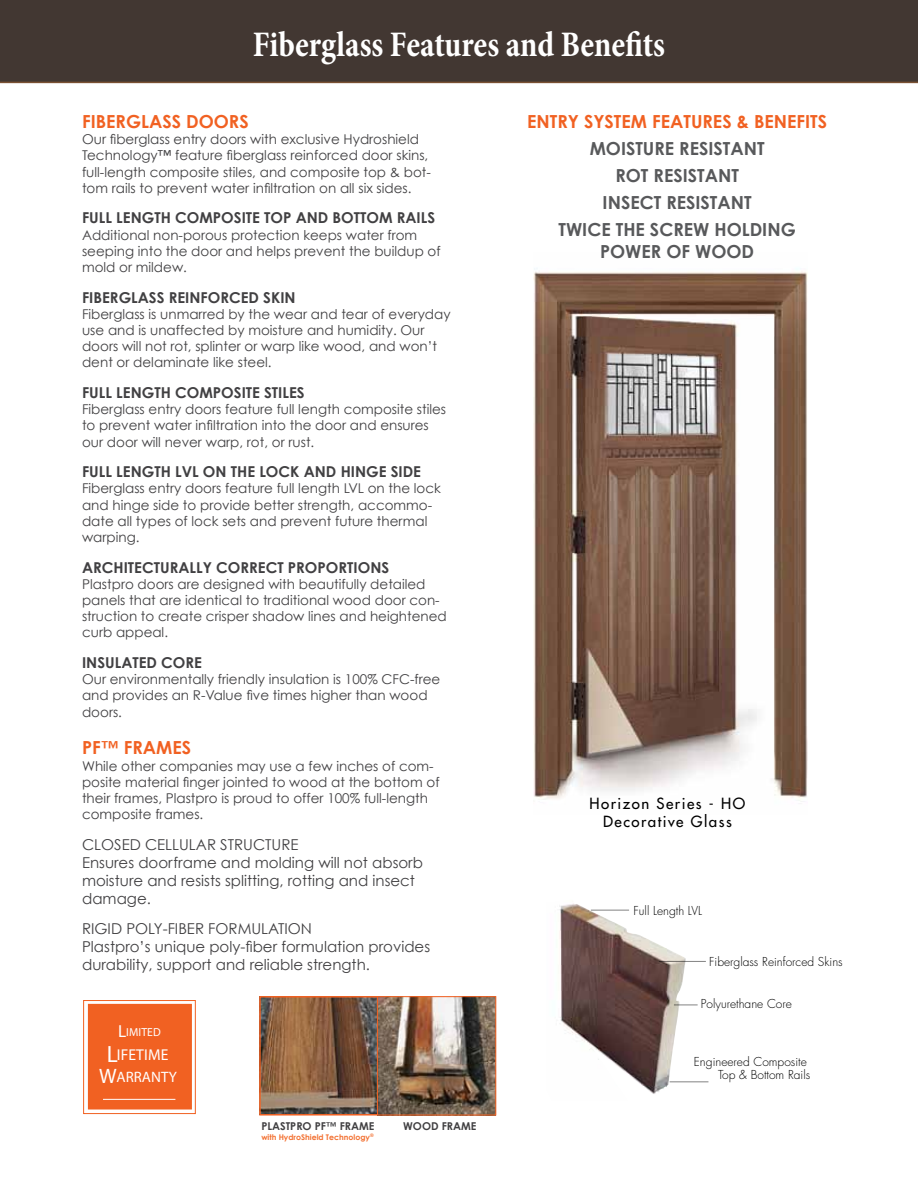
<style>
.page{position:relative;width:918px;height:1188px;background:#fff}
.page>*{position:absolute;margin:0;border:0;box-sizing:border-box;transform-origin:0 0}
.t1{font:700 condensed 36.3px "Minion Pro";color:#fff;scale:.91 1}
.t2{font:700 18px/27px "Century Gothic";color:#58595b;text-align:center}
.t3{font:700 18px "Century Gothic";color:#f16122}
.t4{font:15.75px "Minion Pro Semibold+KLVAVS";letter-spacing:.01em;color:#fff}
.t5{font:15.15px "Minion Pro Semibold+KLVAVS";color:#fff}
.t6{font:15px/18px "Century Gothic";color:#414042}
.t7{font:700 15px "Century Gothic";color:#414042}
.t8{font:15px/18px "Futura";letter-spacing:.1em;color:#000;text-align:center}
.t9{font:13.5px/16.2px "Century Gothic";color:#414042}
.t10{font:300 12px/13.5px "Futura";color:#000;text-align:right}
.t11{font:11.7px "Minion Pro Semibold+KLVAVS";letter-spacing:.01em;color:#fff}
.t12{font:700 10.8px "Century Gothic";color:#414042}
.t13{font:700 7.8px "Century Gothic";color:#f37132}
.s1{font-size:17.55px}
.s2{font-size:23.55px}
.s3{font-size:20.85px}
</style>
<div class="page">
<img style="left:534px;top:268px;width:274px;height:532px">
<img style="left:559px;top:903px;width:127px;height:191px">
<hr style="left:591px;top:910px;width:38px;height:1px;background:#000">
<hr style="left:659px;top:961px;width:47px;height:1px;background:#000">
<svg style="left:674px;top:1005px;width:24px;height:1px"></svg>
<hr style="left:670px;top:1082px;width:38px;height:1px;background:#000">
<div style="left:0;top:0;width:918px;height:83px;background:#423732"></div>
<div style="left:89px;top:1005px;width:102px;height:104px;background:#f16122"></div>
<div style="left:88px;top:1004px;width:104px;height:106px;border:1px solid #f16122"></div>
<hr style="left:103px;top:1099px;width:72px;height:1px;background:#fff">
<div style="left:83px;top:1000px;width:113px;height:114px;border:1px solid #f16122"></div>
<img style="left:262px;top:998px;width:232px;height:116px">
<div style="left:259px;top:996px;width:120px;height:120px;border:2px solid #f16122"></div>
<div style="left:377px;top:996px;width:119px;height:120px;border:1px solid #f16122"></div>
<h1 class="t1" style="left:253px;top:20px;width:455px">Fiberglass Features and Benefits</h1>
<h2 class="t3" style="left:82px;top:110px;width:168px">FIBERGLASS DOORS</h2>
<p class="t9" style="left:82px;top:131px;width:350px">Our fiberglass entry doors with exclusive Hydroshield Technology™ feature fiberglass reinforced door skins, full-length composite stiles, and composite top &amp; bot&shy;tom rails to prevent water infiltration on all six sides.</p>
<p class="t7" style="left:82px;top:208px;width:355px">FULL LENGTH COMPOSITE TOP AND BOTTOM RAILS</p>
<p class="t9" style="left:82px;top:226px;width:360px">Additional non-porous protection keeps water from seeping into the door and helps prevent the buildup of mold or mildew.</p>
<p class="t7" style="left:82px;top:288px;width:215px">FIBERGLASS REINFORCED SKIN</p>
<p class="t9" style="left:82px;top:306px;width:370px">Fiberglass is unmarred by the wear and tear of everyday use and is unaffected by moisture and humidity. Our doors will not rot, splinter or warp like wood, and won’t dent or delaminate like steel.</p>
<p class="t7" style="left:82px;top:383px;width:224px">FULL LENGTH COMPOSITE STILES</p>
<p class="t9" style="left:82px;top:401px;width:366px">Fiberglass entry doors feature full length composite stiles to prevent water infiltration into the door and ensures our door will never warp, rot, or rust.</p>
<p class="t7" style="left:82px;top:462px;width:341px">FULL LENGTH LVL ON THE LOCK AND HINGE SIDE</p>
<p class="t9" style="left:82px;top:480px;width:360px">Fiberglass entry doors feature full length LVL on the lock and hinge side to provide better strength, accommo&shy;date all types of lock sets and prevent future thermal warping.</p>
<p class="t7" style="left:82px;top:558px;width:309px">ARCHITECTURALLY CORRECT PROPORTIONS</p>
<p class="t9" style="left:82px;top:576px;width:366px">Plastpro doors are designed with beautifully detailed panels that are identical to traditional wood door con&shy;struction to create crisper shadow lines and heightened curb appeal.</p>
<p class="t7" style="left:82px;top:653px;width:121px">INSULATED CORE</p>
<p class="t9" style="left:82px;top:671px;width:360px">Our environmentally friendly insulation is 100% CFC-free and provides an R-Value five times higher than wood doors.</p>
<h2 class="t3" style="left:82px;top:737px;width:111px">PF™ FRAMES</h2>
<p class="t9" style="left:82px;top:757px;width:359px">While other companies may use a few inches of com&shy;posite material finger jointed to wood at the bottom of their frames, Plastpro is proud to offer 100% full-length composite frames.</p>
<p class="t6" style="left:82px;top:835px;width:342px">CLOSED CELLULAR STRUCTURE<br>Ensures doorframe and molding will not absorb moisture and resists splitting, rotting and insect damage.</p>
<p class="t6" style="left:82px;top:920px;width:350px">RIGID POLY-FIBER FORMULATION<br>Plastpro’s unique poly-fiber formulation provides durability, support and reliable strength.</p>
<p class="t11" style="left:118px;top:1025px;width:44px"><span class="s1">L</span>IMITED</p>
<p class="t4" style="left:107px;top:1045px;width:63px"><span class="s2">L</span>IFETIME</p>
<p class="t5" style="left:99px;top:1067px;width:79px"><span class="s3">W</span>ARRANTY</p>
<p class="t12" style="left:261px;top:1120px;width:115px">PLASTPRO PF™ FRAME</p>
<p class="t12" style="left:403px;top:1120px;width:75px">WOOD FRAME</p>
<p class="t13" style="left:261px;top:1132px;width:114px">with HydroShield Technology<sup>®</sup></p>
<h2 class="t3" style="left:527px;top:110px;width:301px">ENTRY SYSTEM FEATURES &amp; BENEFITS</h2>
<h2 class="t2" style="left:559px;top:135px;width:239px">MOISTURE RESISTANT<br>ROT RESISTANT<br>INSECT RESISTANT<br>TWICE THE SCREW HOLDING</h2>
<h2 class="t2" style="left:600px;top:237px;width:156px">POWER OF WOOD</h2>
<p class="t8" style="left:590px;top:794px;width:157px">Horizon Series - HO<br>Decorative Glass</p>
<p class="t10" style="left:634px;top:904px;width:70px">Full Length LVL</p>
<p class="t10" style="left:709px;top:955px;width:135px">Fiberglass Reinforced Skins</p>
<p class="t10" style="left:701px;top:997px;width:92px">Polyurethane Core</p>
<p class="t10" style="left:694px;top:1055px;width:118px">Engineered Composite<br>Top &amp; Bottom Rails</p>
</div>
